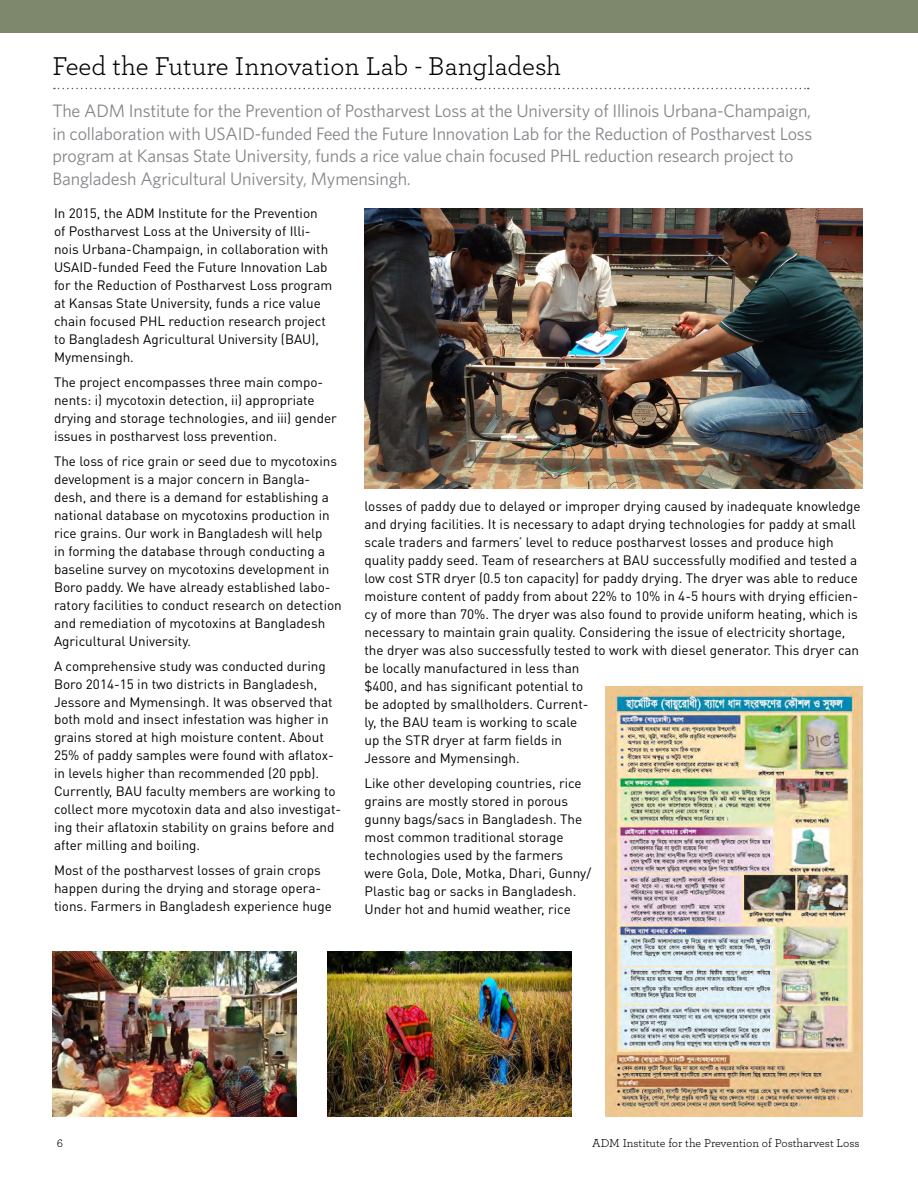
<style>
.page{position:relative;width:918px;height:1188px;background:#fff}
.page>*{position:absolute;margin:0;border:0;box-sizing:border-box;transform-origin:0 0}
.t1{font:27px "Archer";color:#000}
.t2{font:18px/22.5px "Whitney";letter-spacing:-.01em;color:#86848a}
.t3{font:13.5px/18px "DIN Pro";color:#000}
.t4{font:12px "Archer";color:#000}
</style>
<div class="page">
<div style="left:0;top:0;width:918px;height:32px;background:#7d886c"></div>
<img style="left:606px;top:686px;width:256px;height:430px">
<img style="left:365px;top:208px;width:497px;height:281px">
<img style="left:328px;top:952px;width:244px;height:164px">
<img style="left:53px;top:952px;width:243px;height:164px">
<svg style="left:54px;top:88px;width:755px;height:1px"></svg>
<h1 class="t1" style="left:52px;top:48px;width:510px">Feed the Future Innovation Lab - Bangladesh</h1>
<p class="t2" style="left:52px;top:100px;width:761px">The ADM Institute for the Prevention of Postharvest Loss at the University of Illinois Urbana-Champaign, in collaboration with USAID-funded Feed the Future Innovation Lab for the Reduction of Postharvest Loss program at Kansas State University, funds a rice value chain focused PHL reduction research project to Bangladesh Agricultural University, Mymensingh.</p>
<p class="t3" style="left:54px;top:204px;width:280px">In 2015, the ADM Institute for the Prevention of Postharvest Loss at the University of Illi&shy;nois Urbana-Champaign, in collaboration with USAID-funded Feed the Future Innovation Lab for the Reduction of Postharvest Loss program at Kansas State University, funds a rice value chain focused PHL reduction research project to Bangladesh Agricultural University (BAU), Mymensingh.</p>
<p class="t3" style="left:54px;top:373px;width:284px">The project encompasses three main compo&shy;nents: i) mycotoxin detection, ii) appropriate drying and storage technologies, and iii) gender issues in postharvest loss prevention.</p>
<p class="t3" style="left:54px;top:451px;width:289px">The loss of rice grain or seed due to mycotoxins development is a major concern in Bangla&shy;desh, and there is a demand for establishing a national database on mycotoxins production in rice grains. Our work in Bangladesh will help<br>in forming the database through conducting a baseline survey on mycotoxins development in Boro paddy. We have already established labo&shy;ratory facilities to conduct research on detection and remediation of mycotoxins at Bangladesh Agricultural University.</p>
<p class="t3" style="left:54px;top:656px;width:289px">A comprehensive study was conducted during Boro 2014-15 in two districts in Bangladesh, Jessore and Mymensingh. It was observed that both mold and insect infestation was higher in grains stored at high moisture content. About 25% of paddy samples were found with aflatox&shy;in levels higher than recommended (20 ppb).<br>Currently, BAU faculty members are working to collect more mycotoxin data and also investigat&shy;ing their aflatoxin stability on grains before and after milling and boiling.</p>
<p class="t3" style="left:54px;top:861px;width:280px">Most of the postharvest losses of grain crops happen during the drying and storage opera&shy;tions. Farmers in Bangladesh experience huge</p>
<p class="t3" style="left:364px;top:497px;width:498px">losses of paddy due to delayed or improper drying caused by inadequate knowledge and drying facilities. It is necessary to adapt drying technologies for paddy at small scale traders and farmers’ level to reduce postharvest losses and produce high quality paddy seed. Team of researchers at BAU successfully modified and tested a low cost STR dryer (0.5 ton capacity) for paddy drying. The dryer was able to reduce moisture content of paddy from about 22% to 10% in 4-5 hours with drying efficien&shy;cy of more than 70%. The dryer was also found to provide uniform heating, which is necessary to maintain grain quality. Considering the issue of electricity shortage, the dryer was also successfully tested to work with diesel generator. This dryer can be locally manufactured in less than<br>$400, and has significant potential to<br>be adopted by smallholders. Current-<br>ly, the BAU team is working to scale<br>up the STR dryer at farm fields in<br>Jessore and Mymensingh.</p>
<p class="t3" style="left:364px;top:773px;width:228px">Like other developing countries, rice grains are mostly stored in porous gunny bags/sacs in Bangladesh. The most common traditional storage technologies used by the farmers were Gola, Dole, Motka, Dhari, Gunny/ Plastic bag or sacks in Bangladesh.<br>Under hot and humid weather, rice</p>
<p class="t4" style="left:57px;top:1134px;width:8px">6</p>
<p class="t4" style="left:592px;top:1134px;width:269px">ADM Institute for the Prevention of Postharvest Loss</p>
</div>
